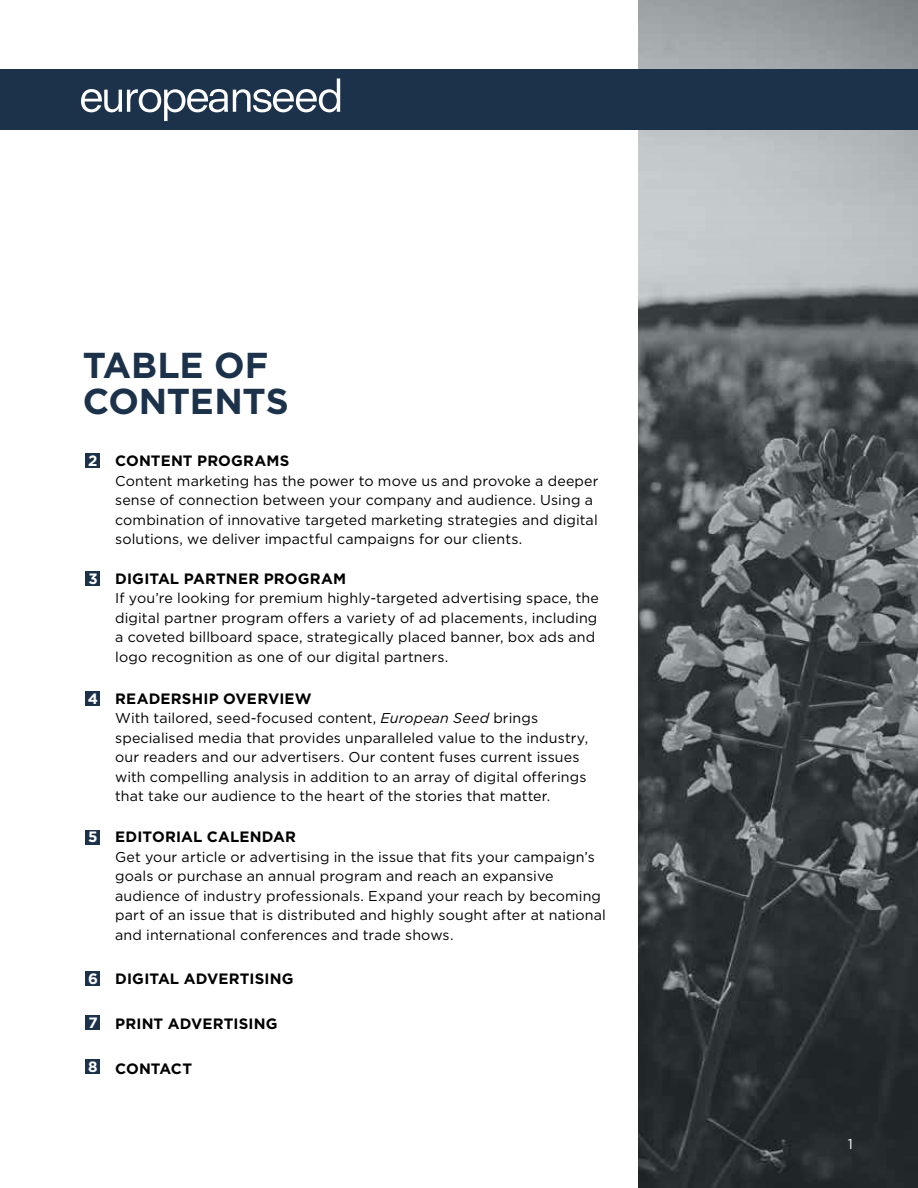
<style>
.page{position:relative;width:918px;height:1188px;background:#fff}
.page>*{position:absolute;margin:0;border:0;box-sizing:border-box;transform-origin:0 0}
.t1{font:700 36px/36px "Gotham HTF";letter-spacing:-.01em;color:#1c324b}
.t2{font:700 15px "Gotham HTF";letter-spacing:.01em;color:#000}
.t3{font:700 15px "Gotham HTF";color:#fff}
.t4{font:14.25px/19.5px "Gotham HTF";letter-spacing:.01em;color:#000}
.t5{font:14.25px "Gotham HTF";color:#fff}
.s1{font-style:italic}
</style>
<div class="page">
<div style="left:86px;top:454px;width:14px;height:14px;background:#1c324b"></div>
<div style="left:86px;top:571px;width:14px;height:15px;background:#1c324b"></div>
<div style="left:86px;top:691px;width:14px;height:15px;background:#1c324b"></div>
<div style="left:86px;top:830px;width:14px;height:14px;background:#1c324b"></div>
<div style="left:86px;top:971px;width:14px;height:15px;background:#1c324b"></div>
<div style="left:86px;top:1016px;width:14px;height:14px;background:#1c324b"></div>
<div style="left:86px;top:1060px;width:14px;height:14px;background:#1c324b"></div>
<svg style="left:638px;top:0;width:280px;height:1188px;background:#5a6062"></svg>
<div style="left:0;top:69px;width:918px;height:61px;background:#1c324b"></div>
<svg style="left:81px;top:79px;width:259px;height:42px"></svg>
<h1 class="t1" style="left:83px;top:347px;width:207px">TABLE OF<br>CONTENTS</h1>
<p class="t3" style="left:88px;top:452px;width:11px">2</p>
<p class="t3" style="left:88px;top:570px;width:11px">3</p>
<p class="t3" style="left:88px;top:690px;width:12px">4</p>
<p class="t3" style="left:88px;top:828px;width:11px">5</p>
<p class="t3" style="left:88px;top:970px;width:11px">6</p>
<p class="t3" style="left:88px;top:1014px;width:11px">7</p>
<p class="t3" style="left:88px;top:1058px;width:11px">8</p>
<p class="t2" style="left:115px;top:452px;width:176px">CONTENT PROGRAMS</p>
<p class="t4" style="left:115px;top:471px;width:485px">Content marketing has the power to move us and provoke a deeper sense of connection between your company and audience. Using a combination of innovative targeted marketing strategies and digital solutions, we deliver impactful campaigns for our clients.</p>
<p class="t2" style="left:115px;top:570px;width:233px">DIGITAL PARTNER PROGRAM</p>
<p class="t4" style="left:115px;top:588px;width:485px">If you’re looking for premium highly-targeted advertising space, the digital partner program offers a variety of ad placements, including a coveted billboard space, strategically placed banner, box ads and logo recognition as one of our digital partners.</p>
<p class="t2" style="left:115px;top:690px;width:198px">READERSHIP OVERVIEW</p>
<p class="t4" style="left:115px;top:708px;width:475px">With tailored, seed-focused content, <span class="s1">European Seed</span> brings specialised media that provides unparalleled value to the industry, our readers and our advertisers. Our content fuses current issues with compelling analysis in addition to an array of digital offerings that take our audience to the heart of the stories that matter.</p>
<p class="t2" style="left:115px;top:828px;width:182px">EDITORIAL CALENDAR</p>
<p class="t4" style="left:115px;top:847px;width:492px">Get your article or advertising in the issue that fits your campaign’s goals or purchase an annual program and reach an expansive audience of industry professionals. Expand your reach by becoming part of an issue that is distributed and highly sought after at national and international conferences and trade shows.</p>
<p class="t2" style="left:115px;top:970px;width:180px">DIGITAL ADVERTISING</p>
<p class="t2" style="left:115px;top:1015px;width:164px">PRINT ADVERTISING</p>
<p class="t2" style="left:115px;top:1060px;width:78px">CONTACT</p>
<p class="t5" style="left:848px;top:1136px;width:7px">1</p>
</div>
